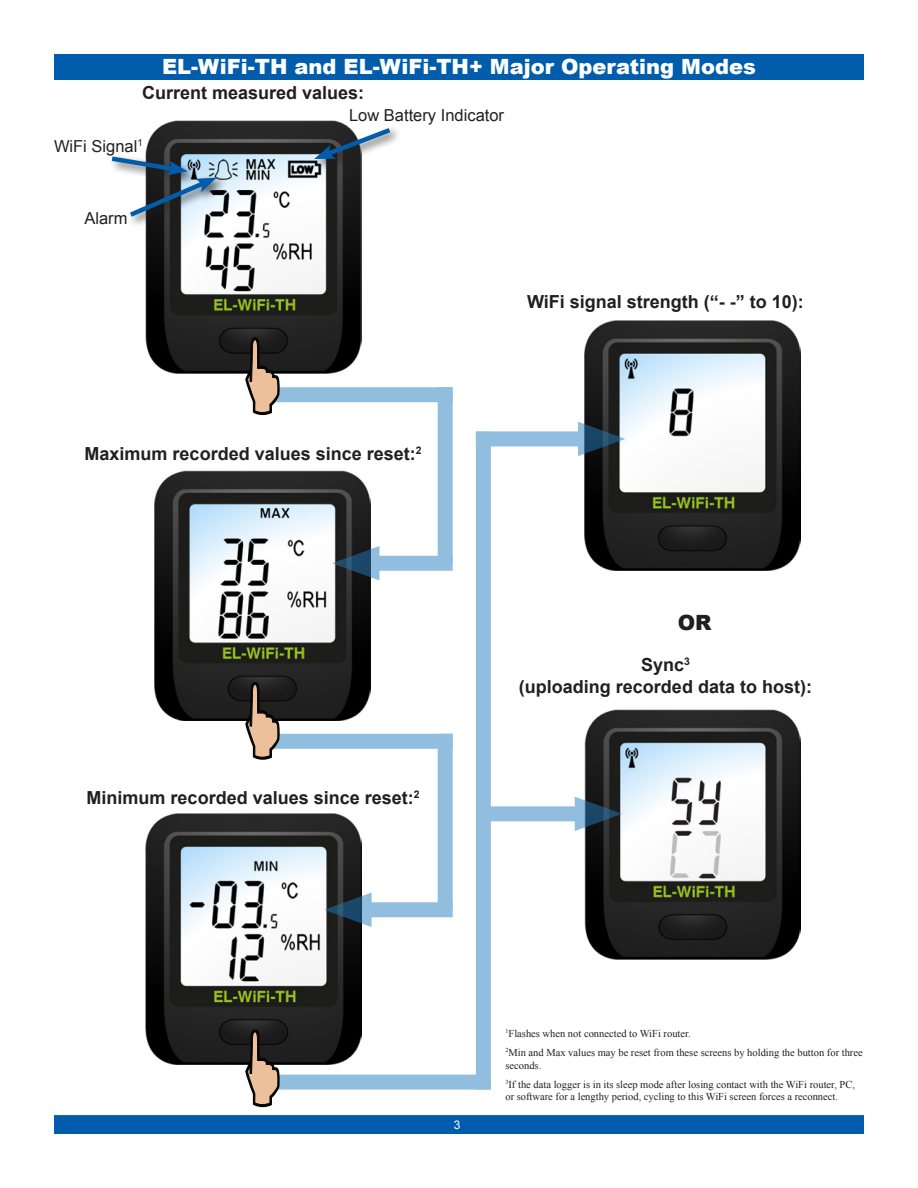
<style>
.page{position:relative;width:918px;height:1188px;background:#fff}
.page>*{position:absolute;margin:0;border:0;box-sizing:border-box;transform-origin:0 0}
.heading{font:900 21px "Arial";color:#fff}
.t1{font:900 21px "Arial";color:#231f20}
.t2{font:700 18px "Arial";color:#231f20}
.t3{font:16.5px "Arial";color:#231f20}
.t4{font:12px "Arial";color:#fff}
.t5{font:10.5px/12.6px "Times New Roman";color:#231f20}
</style>
<div class="page">
<div style="left:55px;top:1116px;width:808px;height:17px;background:#015dab"></div>
<div style="left:54px;top:1115px;width:810px;height:19px;border:2px solid #015dab"></div>
<div style="left:54px;top:54px;width:810px;height:26px;background:#015dab"></div>
<img style="left:154px;top:470px;width:216px;height:251px">
<img style="left:145px;top:814px;width:216px;height:250px">
<img style="left:584px;top:320px;width:216px;height:250px">
<img style="left:585px;top:710px;width:216px;height:249px">
<img style="left:145px;top:121px;width:216px;height:253px">
<div style="left:108px;top:153px;width:91px;height:34px;background:#231f20;opacity:.75"></div>
<div style="left:127px;top:174px;width:101px;height:54px;background:#231f20;opacity:.75"></div>
<svg style="left:108px;top:154px;width:109px;height:67px"></svg>
<div style="left:312px;top:125px;width:90px;height:46px;background:#231f20;opacity:.75"></div>
<svg style="left:314px;top:124px;width:81px;height:36px"></svg>
<div style="left:262px;top:1075px;width:229px;height:15px;background:#91bede"></div>
<div style="left:262px;top:387px;width:191px;height:15px;background:#91bede"></div>
<div style="left:352px;top:902px;width:101px;height:15px;background:#91bede"></div>
<svg style="left:324px;top:893px;width:48px;height:34px;background:#435a6a"></svg>
<div style="left:262px;top:734px;width:191px;height:15px;background:#91bede"></div>
<div style="left:438px;top:734px;width:15px;height:176px;background:#91bede"></div>
<div style="left:360px;top:556px;width:93px;height:15px;background:#91bede"></div>
<svg style="left:332px;top:546px;width:47px;height:34px;background:#425968"></svg>
<div style="left:438px;top:387px;width:15px;height:176px;background:#91bede"></div>
<div style="left:476px;top:431px;width:121px;height:15px;background:#91bede"></div>
<svg style="left:578px;top:422px;width:47px;height:34px;background:#445c6c"></svg>
<div style="left:476px;top:432px;width:15px;height:658px;background:#91bede"></div>
<div style="left:479px;top:806px;width:115px;height:15px;background:#91bede"></div>
<svg style="left:575px;top:797px;width:47px;height:34px;background:#405767"></svg>
<svg style="left:245px;top:337px;width:35px;height:78px;background:#7f6f62"></svg>
<svg style="left:245px;top:682px;width:35px;height:78px;background:#7f6f62"></svg>
<svg style="left:245px;top:1029px;width:35px;height:78px;background:#807063"></svg>
<p class="heading" style="left:162px;top:52px;width:595px">EL-WiFi-TH and EL-WiFi-TH+ Major Operating Modes</p>
<p class="t2" style="left:142px;top:80px;width:224px">Current measured values:</p>
<p class="t3" style="left:54px;top:135px;width:90px">WiFi Signal<sup>1</sup></p>
<p class="t3" style="left:84px;top:207px;width:45px">Alarm</p>
<p class="t3" style="left:349px;top:104px;width:156px">Low Battery Indicator</p>
<p class="t2" style="left:527px;top:289px;width:278px">WiFi signal strength (“- -” to 10):</p>
<p class="t2" style="left:85px;top:441px;width:338px">Maximum recorded values since reset:<sup>2</sup></p>
<p class="t2" style="left:87px;top:785px;width:334px">Minimum recorded values since reset:<sup>2</sup></p>
<p class="t1" style="left:678px;top:607px;width:35px">OR</p>
<p class="t2" style="left:641px;top:652px;width:50px">Sync<sup>3</sup></p>
<p class="t2" style="left:519px;top:674px;width:295px">(uploading recorded data to host):</p>
<p class="t4" style="left:454px;top:1116px;width:8px">3</p>
<p class="t5" style="left:505px;top:1026px;width:187px"><sup>1</sup>Flashes when not connected to WiFi router.</p>
<p class="t5" style="left:505px;top:1046px;width:359px"><sup>2</sup>Min and Max values may be reset from these screens by holding the button for three seconds.</p>
<p class="t5" style="left:505px;top:1078px;width:351px"><sup>3</sup>If the data logger is in its sleep mode after losing contact with the WiFi router, PC, or software for a lengthy period, cycling to this WiFi screen forces a reconnect.</p>
</div>
